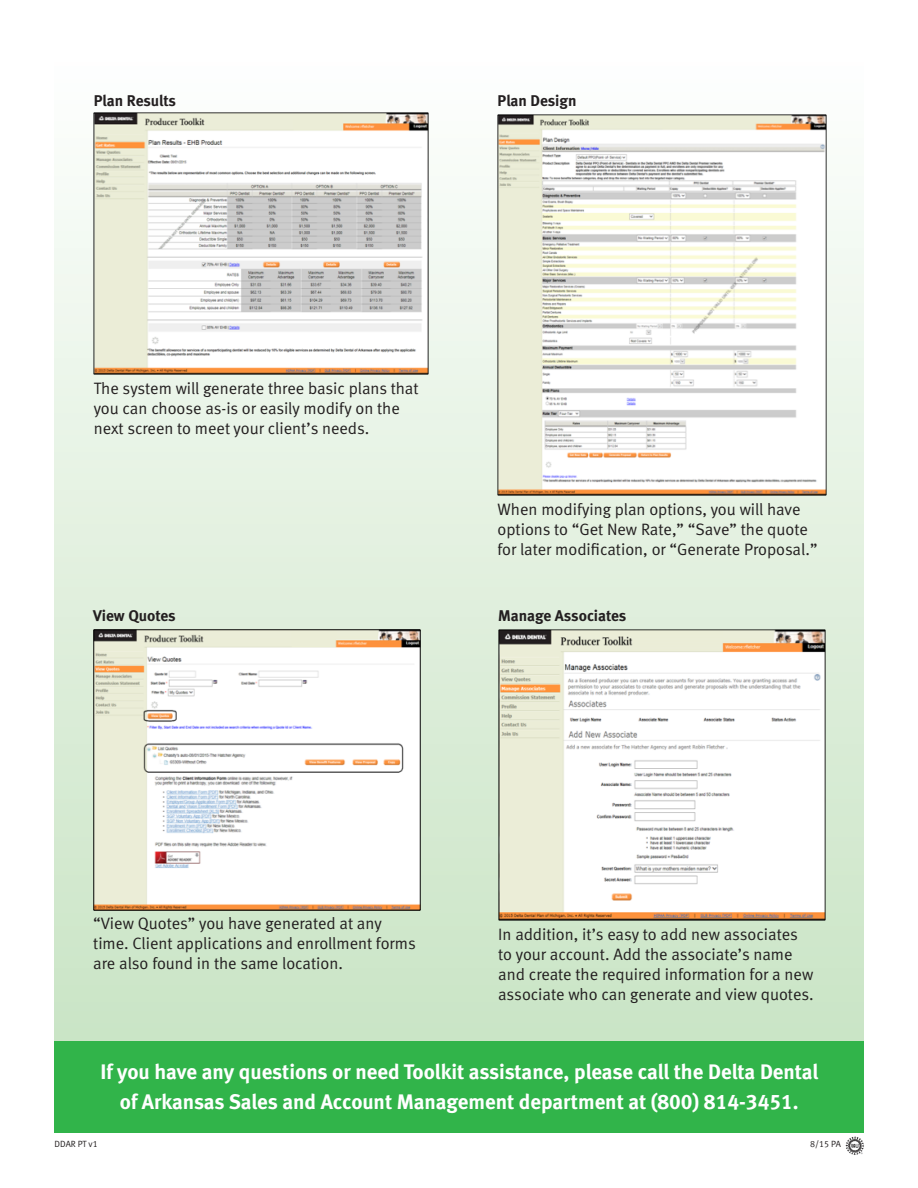
<style>
.page{position:relative;width:918px;height:1188px;background:#fff}
.page>*{position:absolute;margin:0;border:0;box-sizing:border-box;transform-origin:0 0}
.t1{font:21px "Meta Bold LF";color:#fff}
.BODY{font:16.5px/19.8px "Meta Normal LF";color:#231f20}
.BODY-2{font:15.6px "Meta Bold LF";letter-spacing:-.005em;color:#231f20}
.t2{font:9px "Meta Normal LF";color:#231f20}
</style>
<div class="page">
<div style="left:54px;top:53px;width:810px;height:1080px;background:linear-gradient(to bottom,#fbfcfb,#c4e1bf)"></div>
<img style="left:498px;top:630px;width:327px;height:291px">
<img style="left:498px;top:114px;width:328px;height:382px">
<img style="left:93px;top:113px;width:335px;height:262px">
<img style="left:93px;top:630px;width:327px;height:280px">
<div style="left:54px;top:1041px;width:810px;height:92px;background:#31b44a"></div>
<img style="left:845px;top:1136px;width:19px;height:19px">
<p class="BODY-2" style="left:94px;top:90px;width:84px">Plan Results</p>
<p class="BODY-2" style="left:498px;top:90px;width:80px">Plan Design</p>
<p class="BODY" style="left:94px;top:378px;width:326px">The system will generate three basic plans that you can choose as-is or easily modify on the next screen to meet your client’s needs.</p>
<p class="BODY-2" style="left:93px;top:606px;width:84px">View Quotes</p>
<p class="BODY" style="left:498px;top:499px;width:322px">When modifying plan options, you will have options to “Get New Rate,” “Save” the quote for later modification, or “Generate Proposal.”</p>
<p class="BODY-2" style="left:498px;top:606px;width:130px">Manage Associates</p>
<p class="BODY" style="left:93px;top:913px;width:324px">“View Quotes” you have generated at any time. Client applications and enrollment forms are also found in the same location.</p>
<p class="BODY" style="left:498px;top:924px;width:317px">In addition, it’s easy to add new associates to your account. Add the associate’s name and create the required information for a new associate who can generate and view quotes.</p>
<p class="t1" style="left:101px;top:1058px;width:719px">If you have any questions or need Toolkit assistance, please call the Delta Dental</p>
<p class="t1" style="left:120px;top:1089px;width:680px">of Arkansas Sales and Account Management department at (800) 814-3451.</p>
<p class="t2" style="left:55px;top:1138px;width:45px">DDAR PT v1</p>
<p class="t2" style="left:810px;top:1138px;width:32px">8/15 PA</p>
</div>
